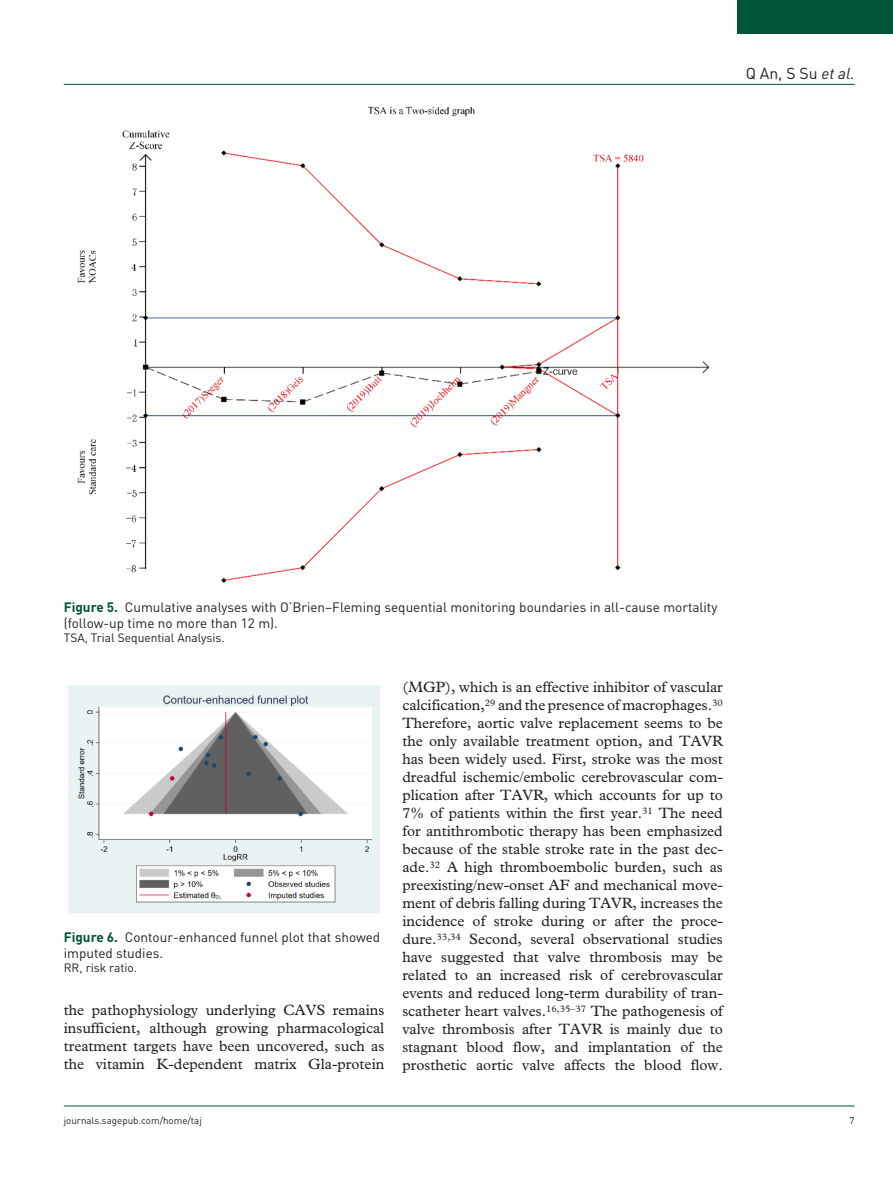
<style>
.page{position:relative;width:893px;height:1191px;background:#fff}
.page>*{position:absolute;margin:0;border:0;box-sizing:border-box;transform-origin:0 0}
.t1{font:15.75px "DIN";color:#231f20}
.t2{font:15px/18px "Plantin Std";color:#231f20;text-align:justify}
.t3{font:13.5px/15.8px "DIN";color:#231f20}
.t4{font:12px "DIN";color:#231f20}
.t5{font:9.75px "DIN";color:#231f20}
.s1{font-style:italic}
.s2{font-weight:700;color:#015436}
</style>
<div class="page">
<hr style="left:64px;top:84px;width:791px;height:1px;background:#015436">
<hr style="left:64px;top:1105px;width:791px;height:1px;background:#015436">
<div style="left:738px;top:0;width:155px;height:34px;background:#015436"></div>
<img style="left:77px;top:106px;width:633px;height:477px">
<img style="left:68px;top:685px;width:312px;height:228px">
<p class="t1" style="left:746px;top:63px;width:111px">Q An, S Su <span class="s1">et al.</span></p>
<p class="t3" style="left:64px;top:599px;width:655px"><span class="s2">Figure 5.</span> Cumulative analyses with O’Brien–Fleming sequential monitoring boundaries in all-cause mortality (follow-up time no more than 12 m).</p>
<p class="t4" style="left:64px;top:630px;width:162px">TSA, Trial Sequential Analysis.</p>
<p class="t3" style="left:64px;top:929px;width:318px"><span class="s2">Figure 6.</span> Contour-enhanced funnel plot that showed imputed studies.</p>
<p class="t4" style="left:64px;top:960px;width:75px">RR, risk ratio.</p>
<p class="t2" style="left:64px;top:1001px;width:322px">the pathophysiology underlying CAVS remains insufficient, although growing pharmacological treatment targets have been uncovered, such as the vitamin K-dependent matrix Gla-protein</p>
<p class="t2" style="left:402px;top:678px;width:322px">(MGP), which is an effective inhibitor of vascular calcification,<sup>29</sup> and the presence of macrophages.<sup>30<br></sup>Therefore, aortic valve replacement seems to be the only available treatment option, and TAVR has been widely used. First, stroke was the most dreadful ischemic/embolic cerebrovascular com&shy;plication after TAVR, which accounts for up to 7% of patients within the first year.<sup>31</sup> The need for antithrombotic therapy has been emphasized because of the stable stroke rate in the past dec&shy;ade.<sup>32</sup> A high thromboembolic burden, such as preexisting/new-onset AF and mechanical move&shy;ment of debris falling during TAVR, increases the incidence of stroke during or after the proce&shy;dure.<sup>33,34</sup> Second, several observational studies have suggested that valve thrombosis may be related to an increased risk of cerebrovascular events and reduced long-term durability of tran&shy;scatheter heart valves.<sup>16,35–37</sup> The pathogenesis of valve thrombosis after TAVR is mainly due to stagnant blood flow, and implantation of the prosthetic aortic valve affects the blood flow.</p>
<p class="t5" style="left:64px;top:1114px;width:140px">journals.sagepub.com/home/taj</p>
<p class="t5" style="left:850px;top:1114px;width:7px">7</p>
</div>
